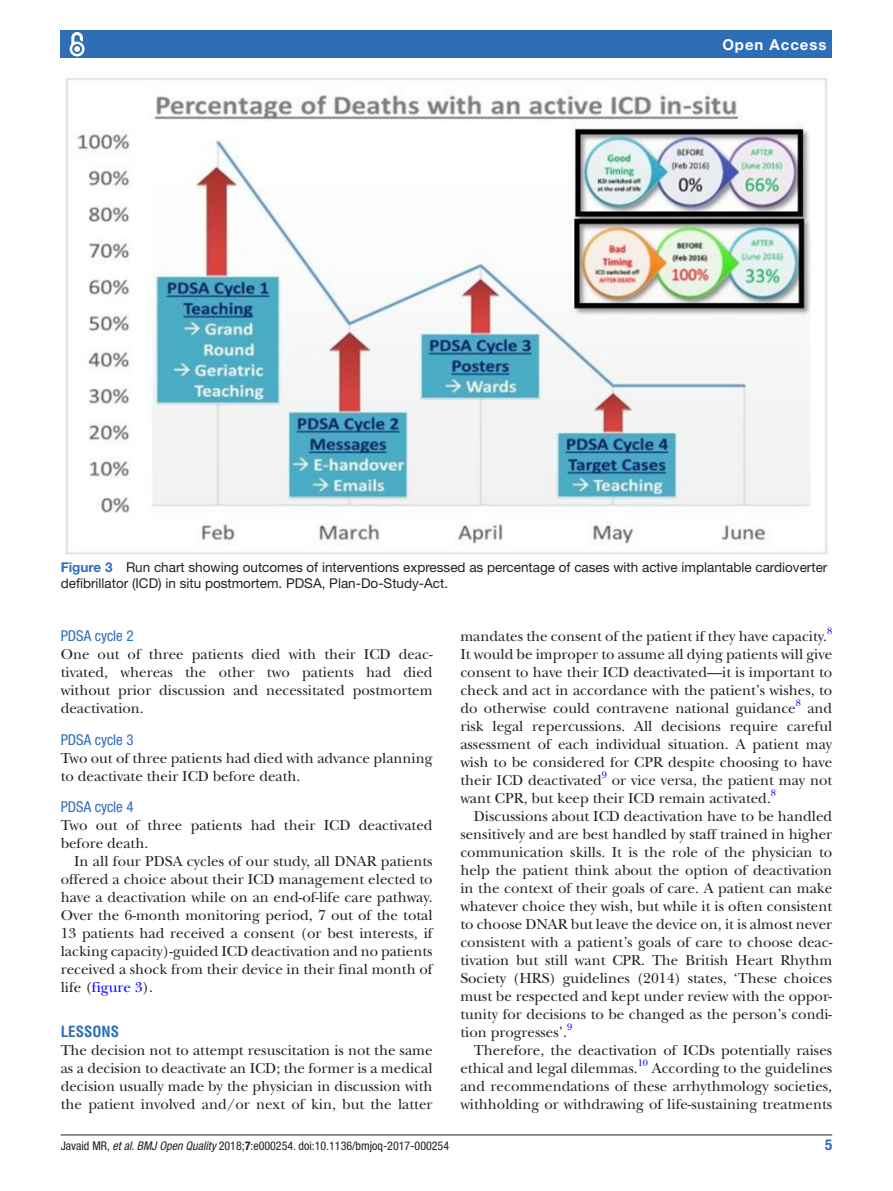
<style>
.page{position:relative;width:893px;height:1191px;background:#fff}
.page>*{position:absolute;margin:0;border:0;box-sizing:border-box;transform-origin:0 0}
.t1{font:15px/18px "New Baskerville";color:#231f20;text-align:justify}
.t2{font:condensed 15px "Helvetica Neue LT Std";color:#2e6eb7}
.t3{font:700 15px "Helvetica Neue LT Std";letter-spacing:.065em;color:#fff}
.t4{font:700 condensed 15px "Helvetica LT Std";color:#2e6eb7}
.t5{font:700 condensed 15px "Helvetica Neue LT Std";color:#2e6eb7}
.t6{font:13.5px/16.2px "Helvetica Neue LT Std";color:#231f20}
.t7{font:condensed 12px "Helvetica Neue LT Std";color:#231f20}
.t8{font:9.9px "New Baskerville";color:#00f}
.s1{font-weight:700;color:#2e6eb7}
.s2{color:#00f}
.s3{font-style:italic}
.s4{font-weight:700}
</style>
<div class="page">
<hr style="left:61px;top:1134px;width:771px;height:1px;background:#231f20">
<div style="left:61px;top:31px;width:771px;height:27px;background:#2e6eb7"></div>
<svg style="left:69px;top:32px;width:16px;height:25px"></svg>
<img style="left:65px;top:78px;width:763px;height:476px">
<p class="t3" style="left:722px;top:35px;width:106px">Open Access</p>
<p class="t6" style="left:61px;top:559px;width:768px"><span class="s1">Figure 3</span> Run chart showing outcomes of interventions expressed as percentage of cases with active implantable cardioverter defibrillator (ICD) in situ postmortem. PDSA, Plan-Do-Study-Act.</p>
<p class="t2" style="left:61px;top:627px;width:74px">PDSA cycle 2</p>
<p class="t1" style="left:61px;top:645px;width:373px">One out of three patients died with their ICD deac&shy;tivated, whereas the other two patients had died without prior discussion and necessitated postmortem deactivation.</p>
<p class="t2" style="left:61px;top:730px;width:74px">PDSA cycle 3</p>
<p class="t1" style="left:61px;top:749px;width:373px">Two out of three patients had died with advance planning to deactivate their ICD before death.</p>
<p class="t2" style="left:61px;top:798px;width:74px">PDSA cycle 4</p>
<p class="t1" style="left:61px;top:816px;width:373px">Two out of three patients had their ICD deactivated before death.</p>
<p class="t1" style="left:61px;top:852px;width:373px;text-indent:14px">In all four PDSA cycles of our study, all DNAR patients offered a choice about their ICD management elected to have a deactivation while on an end-of-life care pathway.<br>Over the 6-month monitoring period, 7 out of the total 13 patients had received a consent (or best interests, if lacking capacity)-guided ICD deactivation and no patients received a shock from their device in their final month of life (<span class="s2">figure 3</span>).</p>
<p class="t4" style="left:61px;top:1022px;width:60px">LESSONS</p>
<p class="t1" style="left:61px;top:1041px;width:373px">The decision not to attempt resuscitation is not the same as a decision to deactivate an ICD; the former is a medical decision usually made by the physician in discussion with the patient involved and/or next of kin, but the latter</p>
<p class="t1" style="left:460px;top:627px;width:368px">mandates the consent of the patient if they have capacity.</p>
<p class="t8" style="left:827px;top:625px;width:7px">8</p>
<p class="t1" style="left:460px;top:645px;width:373px">It would be improper to assume all dying patients will give consent to have their ICD deactivated—it is important to check and act in accordance with the patient’s wishes, to do otherwise could contravene national guidance</p>
<p class="t8" style="left:796px;top:697px;width:7px">8</p>
<p class="t1" style="left:460px;top:699px;width:373px;text-indent:347px">and risk legal repercussions. All decisions require careful assessment of each individual situation. A patient may wish to be considered for CPR despite choosing to have their ICD deactivated</p>
<p class="t8" style="left:602px;top:769px;width:7px">9</p>
<p class="t1" style="left:460px;top:771px;width:373px;text-indent:151px">or vice versa, the patient may not want CPR, but keep their ICD remain activated.</p>
<p class="t8" style="left:771px;top:787px;width:7px">8</p>
<p class="t1" style="left:460px;top:807px;width:373px;text-indent:14px">Discussions about ICD deactivation have to be handled sensitively and are best handled by staff trained in higher communication skills. It is the role of the physician to help the patient think about the option of deactivation in the context of their goals of care. A patient can make whatever choice they wish, but while it is often consistent to choose DNAR but leave the device on, it is almost never consistent with a patient’s goals of care to choose deac&shy;tivation but still want CPR. The British Heart Rhythm Society (HRS) guidelines (2014) states, ‘These choices must be respected and kept under review with the oppor&shy;tunity for decisions to be changed as the person’s condi&shy;tion progresses’.</p>
<p class="t8" style="left:567px;top:1021px;width:7px">9</p>
<p class="t1" style="left:460px;top:1041px;width:373px;text-indent:14px">Therefore, the deactivation of ICDs potentially raises ethical and legal dilemmas.</p>
<p class="t8" style="left:638px;top:1057px;width:12px">10</p>
<p class="t1" style="left:460px;top:1059px;width:373px;text-indent:191px">According to the guidelines and recommendations of these arrhythmology societies, withholding or withdrawing of life-sustaining treatments</p>
<p class="t7" style="left:61px;top:1138px;width:390px">Javaid MR, <span class="s3">et al</span>. <span class="s3">BMJ Open Quality</span> 2018;<span class="s4">7</span>:e000254. doi:10.1136/bmjoq-2017-000254</p>
<p class="t5" style="left:825px;top:1135px;width:9px">5</p>
</div>
